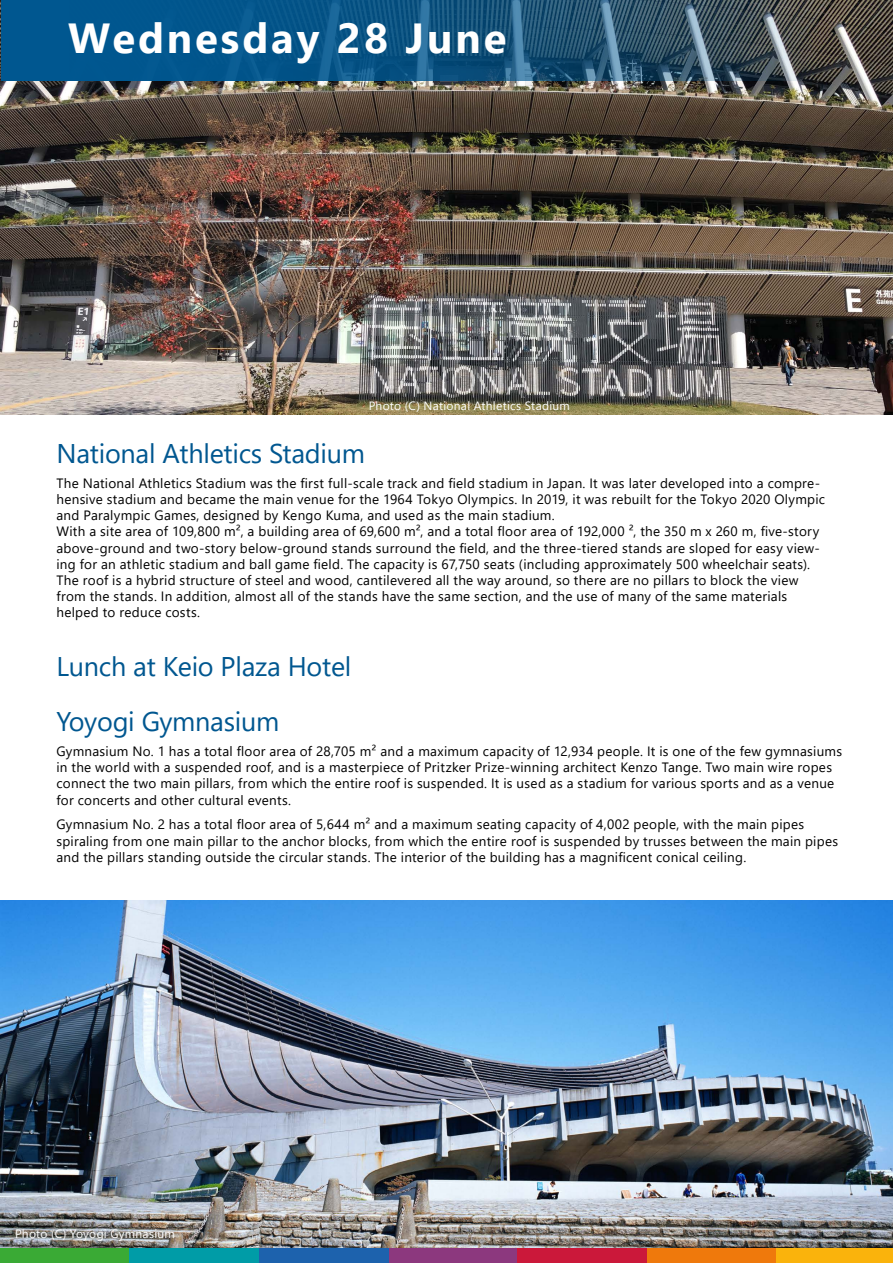
<style>
.page{position:relative;width:893px;height:1263px;background:#fff}
.page>*{position:absolute;margin:0;border:0;box-sizing:border-box;transform-origin:0 0}
.t1{font:700 42px "Segoe UI";letter-spacing:.07em;color:#fff}
.t2{font:27px/55.7px "Segoe UI";letter-spacing:-.01em;color:#005790}
.t3{font:13.5px/16.2px "Segoe UI";letter-spacing:.02em;color:#000}
.t4{font:12px "Segoe UI";letter-spacing:.02em;color:#fff}
</style>
<div class="page">
<img style="left:1px;top:81px;width:892px;height:333px">
<img style="left:0;top:0;width:1px;height:414px">
<img style="left:1px;top:0;width:892px;height:81px">
<div style="left:388px;top:1247px;width:129px;height:16px;background:#8c387e"></div>
<div style="left:517px;top:1247px;width:130px;height:16px;background:#cb183a"></div>
<div style="left:647px;top:1247px;width:129px;height:16px;background:#ef790c"></div>
<div style="left:776px;top:1247px;width:117px;height:16px;background:#fab30c"></div>
<div style="left:0;top:1247px;width:129px;height:16px;background:#3aaa35"></div>
<div style="left:129px;top:1247px;width:130px;height:16px;background:#009ca7"></div>
<div style="left:259px;top:1247px;width:129px;height:16px;background:#1d62ad"></div>
<img style="left:0;top:900px;width:893px;height:347px">
<h1 class="t1" style="left:68px;top:-2px;width:440px">Wednesday 28 June</h1>
<p class="t4" style="left:369px;top:394px;width:203px">Photo (C) National Athletics Stadium</p>
<h2 class="t2" style="left:56px;top:423px;width:310px">National Athletics Stadium</h2>
<p class="t3" style="left:56px;top:474px;width:770px">The National Athletics Stadium was the first full-scale track and field stadium in Japan. It was later developed into a compre&shy;hensive stadium and became the main venue for the 1964 Tokyo Olympics. In 2019, it was rebuilt for the Tokyo 2020 Olympic and Paralympic Games, designed by Kengo Kuma, and used as the main stadium.<br>With a site area of 109,800 m², a building area of 69,600 m², and a total floor area of 192,000 ², the 350 m x 260 m, five-story above-ground and two-story below-ground stands surround the field, and the three-tiered stands are sloped for easy view&shy;ing for an athletic stadium and ball game field. The capacity is 67,750 seats (including approximately 500 wheelchair seats).<br>The roof is a hybrid structure of steel and wood, cantilevered all the way around, so there are no pillars to block the view from the stands. In addition, almost all of the stands have the same section, and the use of many of the same materials helped to reduce costs.</p>
<h2 class="t2" style="left:56px;top:636px;width:296px">Lunch at Keio Plaza Hotel<br>Yoyogi Gymnasium</h2>
<p class="t3" style="left:56px;top:742px;width:787px">Gymnasium No. 1 has a total floor area of 28,705 m² and a maximum capacity of 12,934 people. It is one of the few gymnasiums in the world with a suspended roof, and is a masterpiece of Pritzker Prize-winning architect Kenzo Tange. Two main wire ropes connect the two main pillars, from which the entire roof is suspended. It is used as a stadium for various sports and as a venue for concerts and other cultural events.</p>
<p class="t3" style="left:56px;top:815px;width:783px">Gymnasium No. 2 has a total floor area of 5,644 m² and a maximum seating capacity of 4,002 people, with the main pipes spiraling from one main pillar to the anchor blocks, from which the entire roof is suspended by trusses between the main pipes and the pillars standing outside the circular stands. The interior of the building has a magnificent conical ceiling.</p>
<p class="t4" style="left:15px;top:1223px;width:161px">Photo (C) Yoyogi Gymnasium</p>
</div>
